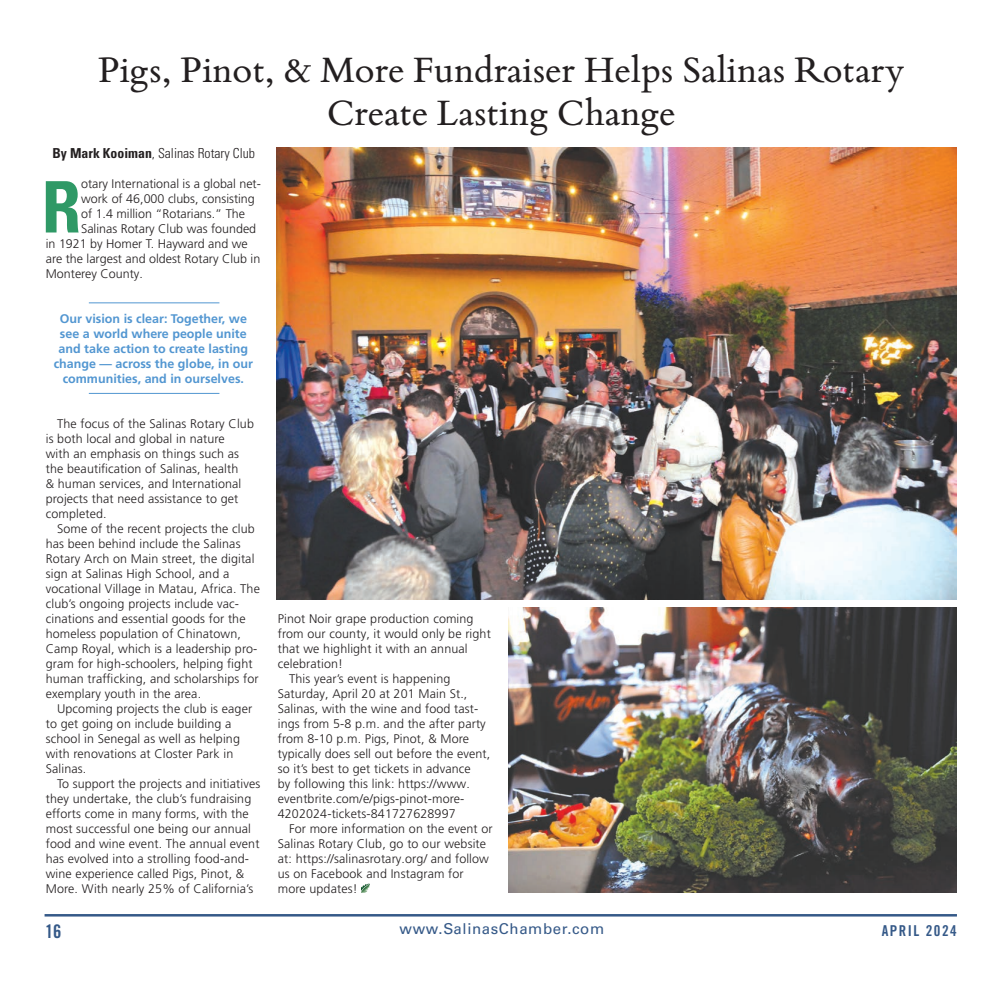
<style>
.page{position:relative;width:1002px;height:990px;background:#fff}
.page>*{position:absolute;margin:0;border:0;box-sizing:border-box;transform-origin:0 0}
.t1{font:700 condensed 71.12px "Univers LT Std";color:#2f9966}
.t2{font:40px/42.5px "Bembo Book MT Std";color:#231f20;text-align:center}
.t3{font:18.75px "Trade Gothic LT Pro Bd Cn 20";color:#355988}
.t4{font:15px "Univers LT Std";letter-spacing:.04em;color:#355988}
.t5{font:15px "Trade Gothic LT Pro Bd Cn 20";letter-spacing:.1em;color:#355988}
.t6{font:300 condensed 13.75px "Univers LT Std";color:#231f20}
.Body{font:300 12.5px/15px "Frutiger LT Pro";letter-spacing:.01em;color:#231f20}
.Body-2{font:700 12.5px/15px "Frutiger LT Pro";color:#5296d1;text-align:center}
.s1{font-weight:700}
</style>
<div class="page">
<svg style="left:361px;top:884px;width:9px;height:8px"></svg>
<hr style="left:45px;top:914px;width:911px;height:3px;background:#355988">
<img style="left:277px;top:148px;width:679px;height:451px">
<img style="left:508px;top:608px;width:448px;height:284px">
<hr style="left:89px;top:393px;width:130px;height:1px;background:#5296d1">
<hr style="left:89px;top:303px;width:130px;height:1px;background:#5296d1">
<p class="t2" style="left:98px;top:47px;width:808px">Pigs, Pinot, &amp; More Fundraiser Helps Salinas Rotary<br>Create Lasting Change</p>
<p class="t6" style="left:52px;top:144px;width:204px"><span class="s1">By Mark Kooiman</span>, Salinas Rotary Club</p>
<p class="t1" style="left:42px;top:164px;width:41px">R</p>
<p class="Body" style="left:81px;top:176px;width:181px">otary International is a global net-</p>
<p class="Body" style="left:81px;top:191px;width:175px">work of 46,000 clubs, consisting</p>
<p class="Body" style="left:81px;top:206px;width:165px">of 1.4 million “Rotarians.” The</p>
<p class="Body" style="left:81px;top:221px;width:177px">Salinas Rotary Club was founded</p>
<p class="Body" style="left:46px;top:236px;width:203px">in 1921 by Homer T. Hayward and we</p>
<p class="Body" style="left:46px;top:251px;width:216px">are the largest and oldest Rotary Club in</p>
<p class="Body" style="left:46px;top:266px;width:99px">Monterey County.</p>
<p class="Body-2" style="left:54px;top:311px;width:201px">Our vision is clear: Together, we see a world where people unite and take action to create lasting change — across the globe, in our communities, and in ourselves.</p>
<p class="Body" style="left:46px;top:416px;width:210px;text-indent:11px">The focus of the Salinas Rotary Club is both local and global in nature<br>with an emphasis on things such as the beautification of Salinas, health<br>&amp; human services, and International projects that need assistance to get completed.</p>
<p class="Body" style="left:46px;top:521px;width:215px;text-indent:11px">Some of the recent projects the club has been behind include the Salinas Rotary Arch on Main street, the digital sign at Salinas High School, and a vocational Village in Matau, Africa. The club’s ongoing projects include vac&shy;cinations and essential goods for the homeless population of Chinatown, Camp Royal, which is a leadership pro&shy;gram for high-schoolers, helping fight human trafficking, and scholarships for exemplary youth in the area.</p>
<p class="Body" style="left:46px;top:701px;width:208px;text-indent:11px">Upcoming projects the club is eager to get going on include building a school in Senegal as well as helping with renovations at Closter Park in<br>Salinas.</p>
<p class="Body" style="left:46px;top:776px;width:216px;text-indent:11px">To support the projects and initiatives they undertake, the club’s fundraising efforts come in many forms, with the most successful one being our annual food and wine event. The annual event has evolved into a strolling food-and&shy;wine experience called Pigs, Pinot, &amp; More. With nearly 25% of California’s</p>
<p class="Body" style="left:278px;top:611px;width:214px">Pinot Noir grape production coming from our county, it would only be right that we highlight it with an annual celebration!</p>
<p class="Body" style="left:278px;top:671px;width:214px;text-indent:11px">This year’s event is happening Saturday, April 20 at 201 Main St., Salinas, with the wine and food tast&shy;ings from 5-8 p.m. and the after party from 8-10 p.m. Pigs, Pinot, &amp; More typically does sell out before the event, so it’s best to get tickets in advance<br>by following this link: https://www. eventbrite.com/e/pigs-pinot-more-4202024-tickets-841727628997</p>
<p class="Body" style="left:278px;top:821px;width:216px;text-indent:11px">For more information on the event or<br>Salinas Rotary Club, go to our website at: https://salinasrotary.org/ and follow us on Facebook and Instagram for more updates!</p>
<p class="t3" style="left:45px;top:920px;width:18px">16</p>
<p class="t4" style="left:399px;top:920px;width:206px">www.SalinasChamber.com</p>
<p class="t5" style="left:881px;top:922px;width:77px">APRIL 2024</p>
</div>
